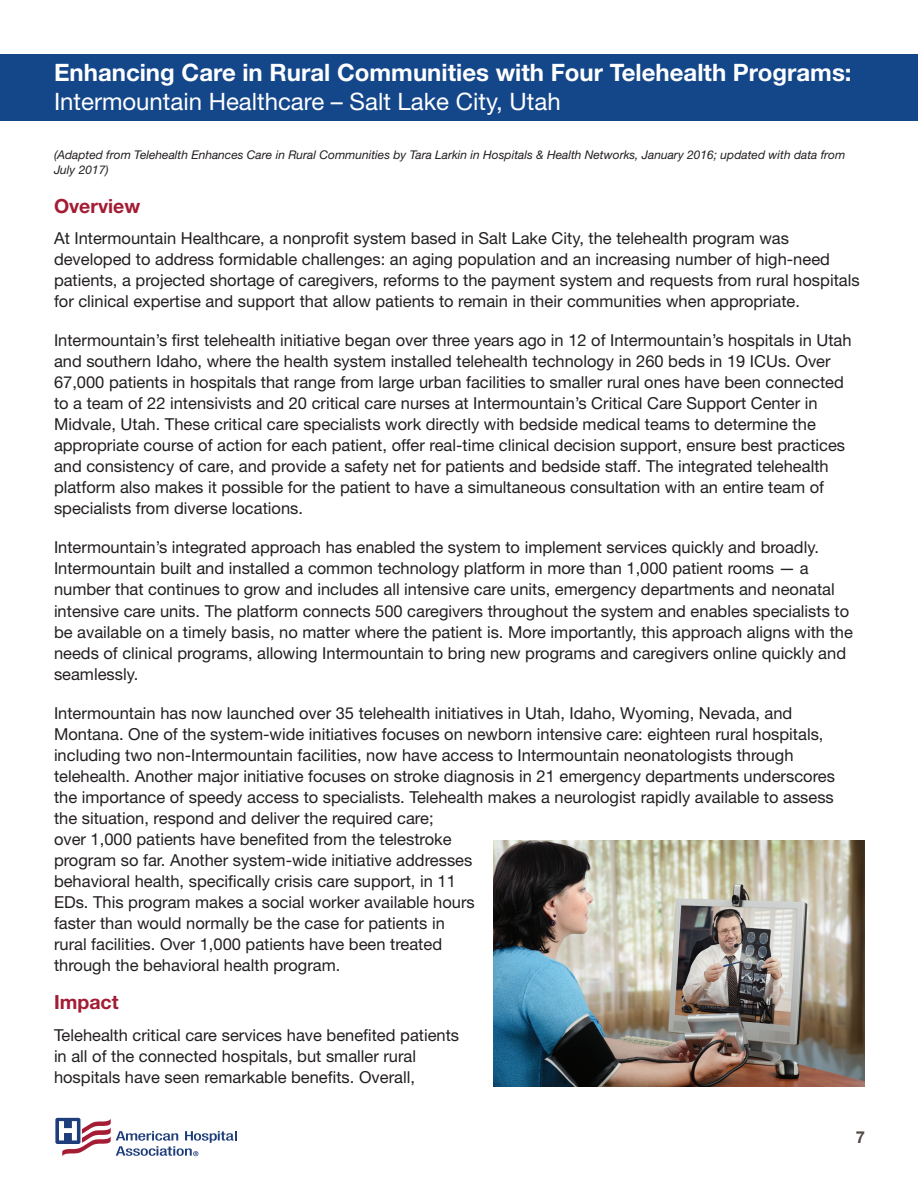
<style>
.page{position:relative;width:918px;height:1188px;background:#fff}
.page>*{position:absolute;margin:0;border:0;box-sizing:border-box;transform-origin:0 0}
.t1{font:700 24px "Helvetica Neue LT Std";color:#fff}
.t2{font:24px "Helvetica Neue LT Std";color:#fff}
.t3{font:700 19.5px "Helvetica Neue LT Std";color:#a31c34}
.t4{font:16.5px/21px "Helvetica Neue LT Std";color:#231f20}
.t5{font:700 16.5px "Helvetica Neue LT Std";color:#524a47}
.t6{font:italic 12px/15px "Helvetica Neue LT Std";color:#231f20}
</style>
<div class="page">
<svg style="left:55px;top:1117px;width:182px;height:40px"></svg>
<img style="left:494px;top:841px;width:371px;height:245px">
<div style="left:0;top:54px;width:918px;height:66px;background:#14478a"></div>
<h1 class="t1" style="left:54px;top:58px;width:799px">Enhancing Care in Rural Communities with Four Telehealth Programs:</h1>
<h1 class="t2" style="left:54px;top:87px;width:508px">Intermountain Healthcare – Salt Lake City, Utah</h1>
<p class="t6" style="left:54px;top:147px;width:793px">(Adapted from Telehealth Enhances Care in Rural Communities by Tara Larkin in Hospitals &amp; Health Networks, January 2016; updated with data from<br>July 2017)</p>
<p class="t3" style="left:54px;top:194px;width:88px">Overview</p>
<p class="t4" style="left:54px;top:228px;width:807px">At Intermountain Healthcare, a nonprofit system based in Salt Lake City, the telehealth program was developed to address formidable challenges: an aging population and an increasing number of high-need patients, a projected shortage of caregivers, reforms to the payment system and requests from rural hospitals for clinical expertise and support that allow patients to remain in their communities when appropriate.</p>
<p class="t4" style="left:54px;top:330px;width:799px">Intermountain’s first telehealth initiative began over three years ago in 12 of Intermountain’s hospitals in Utah and southern Idaho, where the health system installed telehealth technology in 260 beds in 19 ICUs. Over 67,000 patients in hospitals that range from large urban facilities to smaller rural ones have been connected to a team of 22 intensivists and 20 critical care nurses at Intermountain’s Critical Care Support Center in Midvale, Utah. These critical care specialists work directly with bedside medical teams to determine the appropriate course of action for each patient, offer real-time clinical decision support, ensure best practices and consistency of care, and provide a safety net for patients and bedside staff. The integrated telehealth platform also makes it possible for the patient to have a simultaneous consultation with an entire team of specialists from diverse locations.</p>
<p class="t4" style="left:54px;top:537px;width:800px">Intermountain’s integrated approach has enabled the system to implement services quickly and broadly.<br>Intermountain built and installed a common technology platform in more than 1,000 patient rooms — a number that continues to grow and includes all intensive care units, emergency departments and neonatal intensive care units. The platform connects 500 caregivers throughout the system and enables specialists to be available on a timely basis, no matter where the patient is. More importantly, this approach aligns with the needs of clinical programs, allowing Intermountain to bring new programs and caregivers online quickly and seamlessly.</p>
<p class="t4" style="left:54px;top:702px;width:783px">Intermountain has now launched over 35 telehealth initiatives in Utah, Idaho, Wyoming, Nevada, and Montana. One of the system-wide initiatives focuses on newborn intensive care: eighteen rural hospitals, including two non-Intermountain facilities, now have access to Intermountain neonatologists through telehealth. Another major initiative focuses on stroke diagnosis in 21 emergency departments underscores the importance of speedy access to specialists. Telehealth makes a neurologist rapidly available to assess the situation, respond and deliver the required care;<br>over 1,000 patients have benefited from the telestroke<br>program so far. Another system-wide initiative addresses<br>behavioral health, specifically crisis care support, in 11<br>EDs. This program makes a social worker available hours<br>faster than would normally be the case for patients in<br>rural facilities. Over 1,000 patients have been treated<br>through the behavioral health program.</p>
<p class="t3" style="left:54px;top:990px;width:66px">Impact</p>
<p class="t4" style="left:54px;top:1024px;width:407px">Telehealth critical care services have benefited patients in all of the connected hospitals, but smaller rural hospitals have seen remarkable benefits. Overall,</p>
<p class="t5" style="left:856px;top:1127px;width:11px">7</p>
</div>
